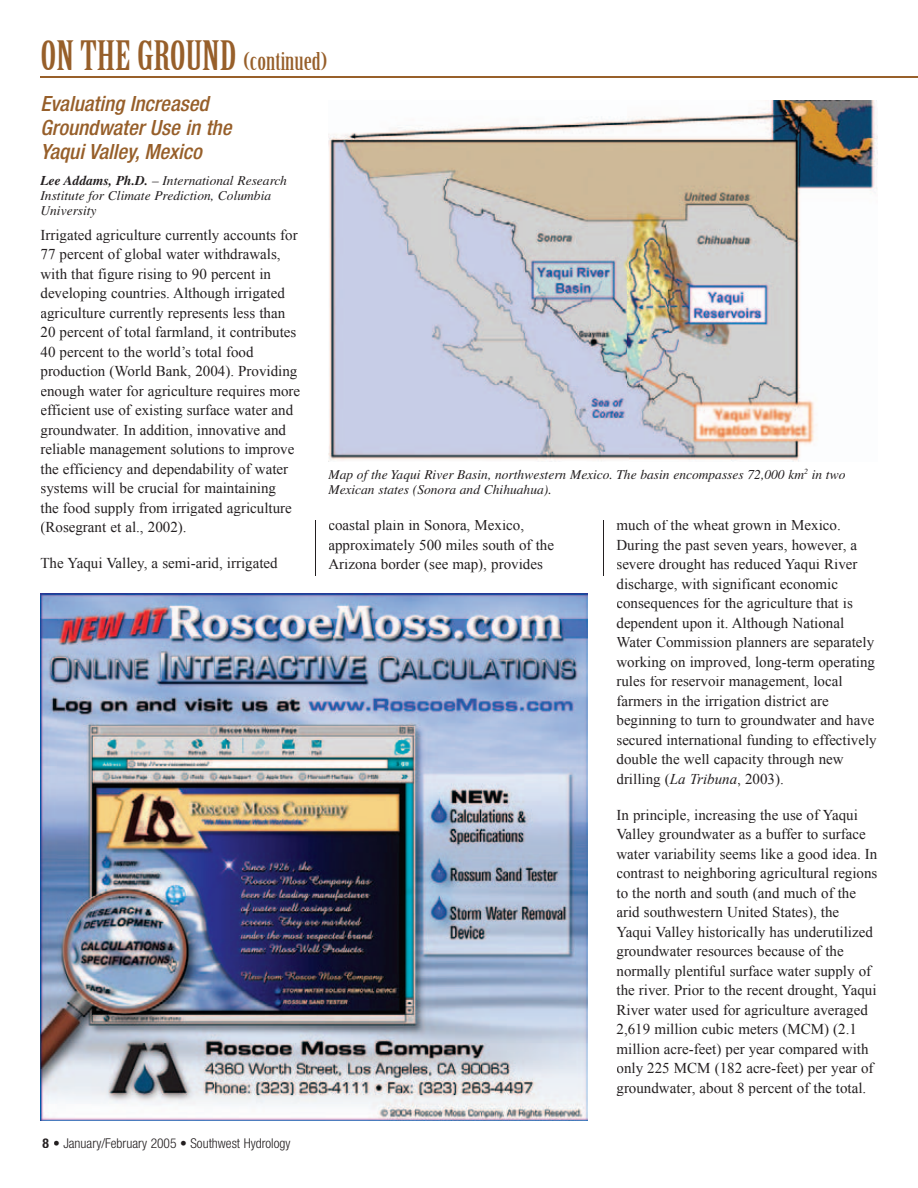
<style>
.page{position:relative;width:918px;height:1188px;background:#fff}
.page>*{position:absolute;margin:0;border:0;box-sizing:border-box;transform-origin:0 0}
.t1{font:39.6px "Birch";color:#975f2a;scale:1.25 1}
.t2{font:italic 500 condensed 21px/24px "Helvetica Neue LT";color:#975f2a}
.t3{font:15px/19.5px "Times New Roman";color:#231f20}
.t4{font:italic 13.5px/15px "Times";color:#231f20}
.t5{font:300 condensed 13.5px "Helvetica Neue LT";color:#231f20}
.s1{font-size:24px}
.s2{font-weight:700}
.s3{font-style:italic}
</style>
<div class="page">
<hr style="left:315px;top:521px;width:1px;height:55px;background:#231f20">
<img style="left:40px;top:594px;width:547px;height:526px">
<hr style="left:603px;top:521px;width:1px;height:55px;background:#231f20">
<hr style="left:40px;top:76px;width:878px;height:1px;background:#98602a">
<img style="left:328px;top:100px;width:550px;height:362px">
<h1 class="t1" style="left:40px;top:35px;width:231px">ON THE GROUND <span class="s1">(continued)</span></h1>
<h2 class="t2" style="left:40px;top:91px;width:192px">Evaluating Increased<br>Groundwater Use in the<br>Yaqui Valley, Mexico</h2>
<p class="t4" style="left:40px;top:173px;width:248px"><span class="s2">Lee Addams, Ph.D.</span> – International Research<br>Institute for Climate Prediction, Columbia<br>University</p>
<p class="t3" style="left:40px;top:225px;width:261px">Irrigated agriculture currently accounts for 77 percent of global water withdrawals, with that figure rising to 90 percent in developing countries. Although irrigated agriculture currently represents less than 20 percent of total farmland, it contributes 40 percent to the world’s total food production (World Bank, 2004). Providing enough water for agriculture requires more efficient use of existing surface water and groundwater. In addition, innovative and reliable management solutions to improve the efficiency and dependability of water systems will be crucial for maintaining<br>the food supply from irrigated agriculture (Rosegrant et al., 2002).</p>
<p class="t3" style="left:40px;top:553px;width:239px">The Yaqui Valley, a semi-arid, irrigated</p>
<p class="t5" style="left:42px;top:1135px;width:250px"><span class="s2">8</span> • January/February 2005 • Southwest Hydrology</p>
<p class="t4" style="left:328px;top:467px;width:518px">Map of the Yaqui River Basin, northwestern Mexico. The basin encompasses 72,000 km<sup>2</sup> in two<br>Mexican states (Sonora and Chihuahua).</p>
<p class="t3" style="left:328px;top:515px;width:227px">coastal plain in Sonora, Mexico, approximately 500 miles south of the<br>Arizona border (see map), provides</p>
<p class="t3" style="left:616px;top:515px;width:262px">much of the wheat grown in Mexico.<br>During the past seven years, however, a severe drought has reduced Yaqui River discharge, with significant economic consequences for the agriculture that is dependent upon it. Although National Water Commission planners are separately working on improved, long-term operating rules for reservoir management, local farmers in the irrigation district are beginning to turn to groundwater and have secured international funding to effectively double the well capacity through new drilling (<span class="s3">La Tribuna</span>, 2003).</p>
<p class="t3" style="left:616px;top:805px;width:262px">In principle, increasing the use of Yaqui Valley groundwater as a buffer to surface water variability seems like a good idea. In contrast to neighboring agricultural regions to the north and south (and much of the arid southwestern United States), the Yaqui Valley historically has underutilized groundwater resources because of the normally plentiful surface water supply of the river. Prior to the recent drought, Yaqui River water used for agriculture averaged 2,619 million cubic meters (MCM) (2.1 million acre-feet) per year compared with only 225 MCM (182 acre-feet) per year of groundwater, about 8 percent of the total.</p>
</div>
